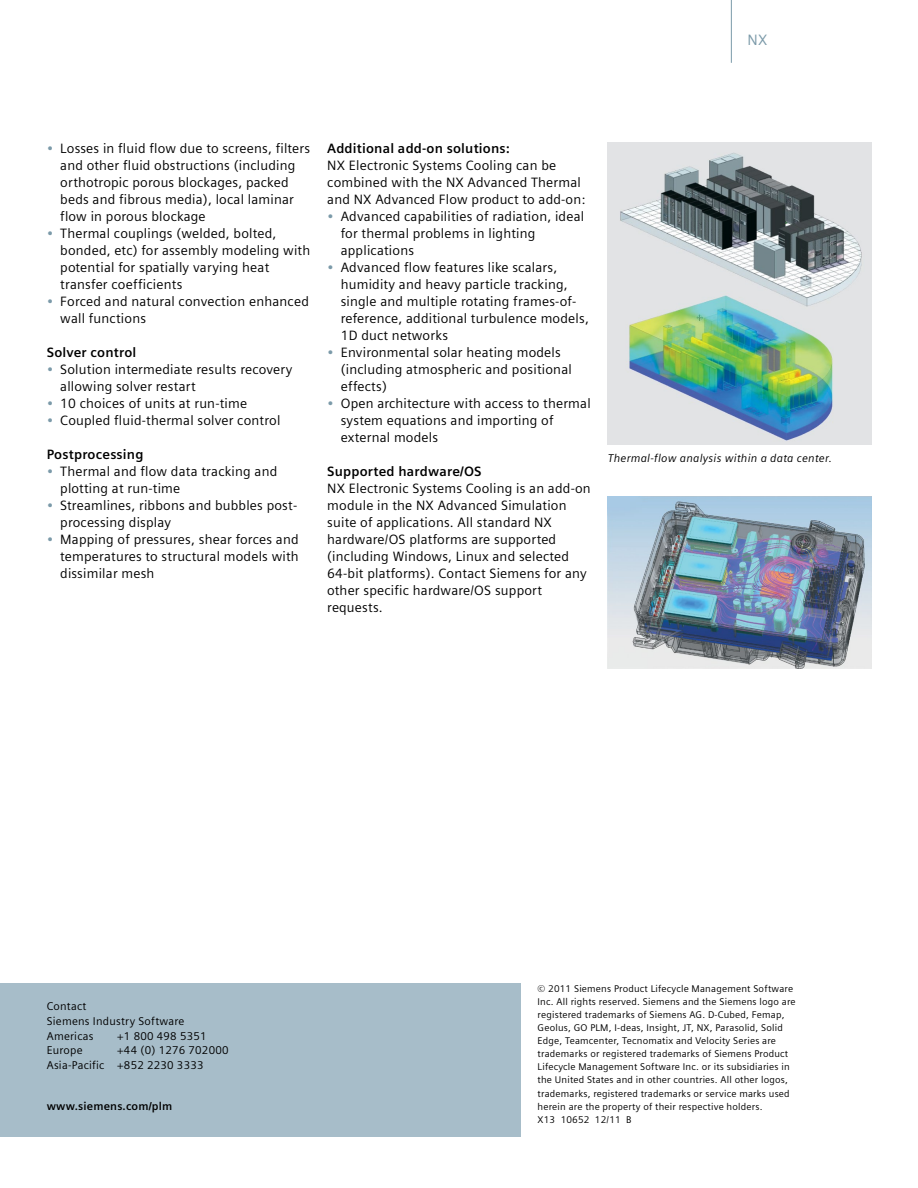
<style>
.page{position:relative;width:918px;height:1188px;background:#fff}
.page>*{position:absolute;margin:0;border:0;box-sizing:border-box;transform-origin:0 0}
.Body_Subhead___9pt_0{font:15px "Siemens Sans";color:#7b9aa9}
.BULLETS_Body_Copy_9p{font:13.5px/17px "Siemens Sans";letter-spacing:.015em;color:#000}
.Body__Copy__9pt_0_15{font:13.5px/17px "Siemens Sans";letter-spacing:.015em;color:#000}
.Body_Subhead___9pt_0-2{font:700 13.5px "Siemens Sans";letter-spacing:.015em;color:#000}
.Contact_Block{font:11.25px "Siemens Sans";letter-spacing:.02em;color:#000}
.Caption_for_fact_she{font:italic 11.25px "Siemens Sans";letter-spacing:.02em;color:#000}
.URL_Bold_for_fact_sh{font:700 11.25px "Siemens Sans";letter-spacing:.015em;color:#000}
.Legal_Text{font:9.75px/13px "Siemens Sans";letter-spacing:.02em;color:#000}
.s1{color:#7b9aa9}
</style>
<div class="page">
<img style="left:608px;top:142px;width:263px;height:302px">
<img style="left:608px;top:497px;width:263px;height:171px">
<div style="left:0;top:984px;width:521px;height:153px;background:#a7bdc9"></div>
<hr style="left:731px;top:0;width:1px;height:63px;background:#7b9aa9">
<p class="Body_Subhead___9pt_0" style="left:748px;top:32px;width:21px">NX</p>
<p class="BULLETS_Body_Copy_9p" style="left:60px;top:140px;width:252px;text-indent:-13px"><span class="s1">•</span> Losses in fluid flow due to screens, filters and other fluid obstructions (including orthotropic porous blockages, packed beds and fibrous media), local laminar flow in porous blockage</p>
<p class="BULLETS_Body_Copy_9p" style="left:60px;top:225px;width:251px;text-indent:-13px"><span class="s1">•</span> Thermal couplings (welded, bolted, bonded, etc) for assembly modeling with potential for spatially varying heat transfer coefficients</p>
<p class="BULLETS_Body_Copy_9p" style="left:60px;top:293px;width:250px;text-indent:-13px"><span class="s1">•</span> Forced and natural convection enhanced wall functions</p>
<p class="Body_Subhead___9pt_0-2" style="left:47px;top:345px;width:91px">Solver control</p>
<p class="BULLETS_Body_Copy_9p" style="left:60px;top:361px;width:234px;text-indent:-13px"><span class="s1">•</span> Solution intermediate results recovery allowing solver restart</p>
<p class="BULLETS_Body_Copy_9p" style="left:47px;top:395px;width:202px"><span class="s1">•</span> 10 choices of units at run-time</p>
<p class="BULLETS_Body_Copy_9p" style="left:47px;top:412px;width:235px"><span class="s1">•</span> Coupled fluid-thermal solver control</p>
<p class="Body_Subhead___9pt_0-2" style="left:47px;top:447px;width:98px">Postprocessing</p>
<p class="BULLETS_Body_Copy_9p" style="left:60px;top:463px;width:219px;text-indent:-13px"><span class="s1">•</span> Thermal and flow data tracking and plotting at run-time</p>
<p class="BULLETS_Body_Copy_9p" style="left:60px;top:497px;width:239px;text-indent:-13px"><span class="s1">•</span> Streamlines, ribbons and bubbles post&shy;processing display</p>
<p class="BULLETS_Body_Copy_9p" style="left:60px;top:531px;width:240px;text-align:justify;text-indent:-13px"><span class="s1">•</span> Mapping of pressures, shear forces and temperatures to structural models with dissimilar mesh</p>
<p class="Body_Subhead___9pt_0-2" style="left:327px;top:141px;width:184px">Additional add-on solutions:</p>
<p class="Body__Copy__9pt_0_15" style="left:327px;top:157px;width:260px">NX Electronic Systems Cooling can be combined with the NX Advanced Thermal and NX Advanced Flow product to add-on:</p>
<p class="BULLETS_Body_Copy_9p" style="left:341px;top:208px;width:245px;text-indent:-14px"><span class="s1">•</span> Advanced capabilities of radiation, ideal for thermal problems in lighting applications</p>
<p class="BULLETS_Body_Copy_9p" style="left:341px;top:259px;width:250px;text-indent:-14px"><span class="s1">•</span> Advanced flow features like scalars, humidity and heavy particle tracking, single and multiple rotating frames-of&shy;reference, additional turbulence models, 1D duct networks</p>
<p class="BULLETS_Body_Copy_9p" style="left:341px;top:344px;width:233px;text-indent:-14px"><span class="s1">•</span> Environmental solar heating models (including atmospheric and positional effects)</p>
<p class="BULLETS_Body_Copy_9p" style="left:341px;top:395px;width:252px;text-indent:-14px"><span class="s1">•</span> Open architecture with access to thermal system equations and importing of external models</p>
<p class="Body_Subhead___9pt_0-2" style="left:327px;top:464px;width:156px">Supported hardware/OS</p>
<p class="Body__Copy__9pt_0_15" style="left:327px;top:480px;width:265px">NX Electronic Systems Cooling is an add-on module in the NX Advanced Simulation suite of applications. All standard NX hardware/OS platforms are supported (including Windows, Linux and selected 64-bit platforms). Contact Siemens for any other specific hardware/OS support requests.</p>
<p class="Caption_for_fact_she" style="left:608px;top:452px;width:226px">Thermal-flow analysis within a data center.</p>
<p class="Contact_Block" style="left:47px;top:1000px;width:41px">Contact</p>
<p class="Contact_Block" style="left:47px;top:1015px;width:139px">Siemens Industry Software</p>
<p class="Contact_Block" style="left:47px;top:1029px;width:48px">Americas</p>
<p class="Contact_Block" style="left:117px;top:1029px;width:91px">+1 800 498 5351</p>
<p class="Contact_Block" style="left:47px;top:1044px;width:37px">Europe</p>
<p class="Contact_Block" style="left:117px;top:1044px;width:113px">+44 (0) 1276 702000</p>
<p class="Contact_Block" style="left:47px;top:1059px;width:158px">Asia-Pacific +852 2230 3333</p>
<p class="URL_Bold_for_fact_sh" style="left:47px;top:1099px;width:127px">www.siemens.com/plm</p>
<p class="Legal_Text" style="left:538px;top:982px;width:260px">© 2011 Siemens Product Lifecycle Management Software Inc. All rights reserved. Siemens and the Siemens logo are registered trademarks of Siemens AG. D-Cubed, Femap, Geolus, GO PLM, I-deas, Insight, JT, NX, Parasolid, Solid Edge, Teamcenter, Tecnomatix and Velocity Series are trademarks or registered trademarks of Siemens Product Lifecycle Management Software Inc. or its subsidiaries in the United States and in other countries. All other logos, trademarks, registered trademarks or service marks used herein are the property of their respective holders.<br>X13 10652 12/11 B</p>
</div>
